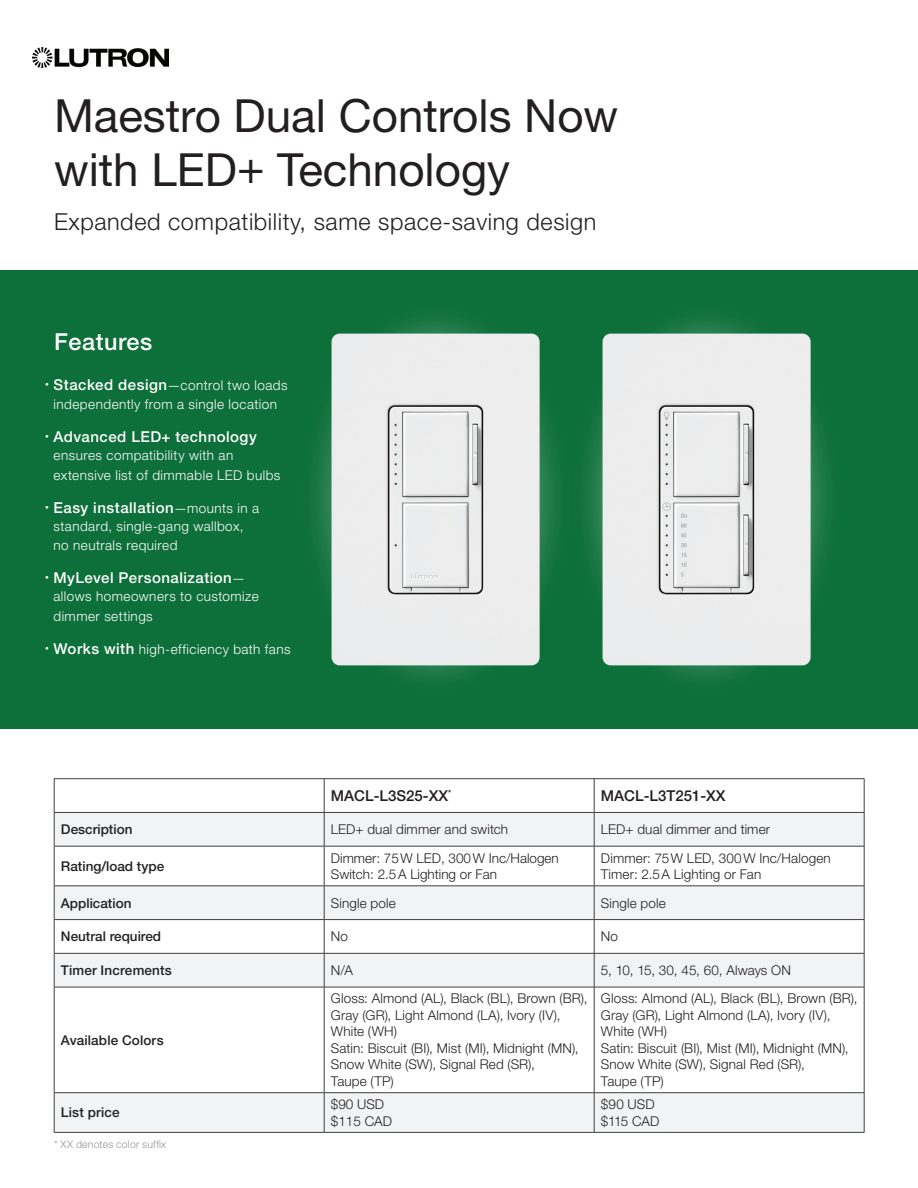
<style>
.page{position:relative;width:918px;height:1188px;background:#fff}
.page>*{position:absolute;margin:0;border:0;box-sizing:border-box;transform-origin:0 0}
.t1{font:45.75px/54px "Helvetica Neue LT Std";color:#231f20}
.t2{font:300 23.4px "Helvetica Neue LT Std";letter-spacing:.025em;color:#231f20}
.t3{font:500 23.4px "Helvetica Neue LT Std";letter-spacing:.025em;color:#fff}
.t4{font:500 15px "Helvetica Neue LT Std";letter-spacing:.03em;color:#fff}
.t5{font:500 15px "Helvetica Neue LT Std";color:#231f20}
.t6{font:300 13.5px/16.5px "Helvetica Neue LT Std";letter-spacing:.01em;color:#231f20}
.t7{font:300 13.5px/19.5px "Helvetica Neue LT Std";letter-spacing:.035em;color:#fff}
.t8{font:500 13.5px "Helvetica Neue LT Std";color:#222}
.t9{font:300 10.5px "Helvetica Neue LT Std";letter-spacing:.015em;color:#939598}
.s1{font-weight:500;font-size:15px}
.s2{font-weight:300;font-size:13.5px}
</style>
<div class="page">
<div style="left:0;top:270px;width:918px;height:459px;background:#0d6f39"></div>
<svg style="left:55px;top:779px;width:809px;height:33px"></svg>
<div style="left:55px;top:813px;width:809px;height:319px;background:#f2f3f4"></div>
<svg style="left:55px;top:847px;width:809px;height:245px"></svg>
<hr style="left:54px;top:846px;width:1px;height:40px;background:#413f3e">
<hr style="left:324px;top:846px;width:1px;height:40px;background:#413f3e">
<hr style="left:594px;top:846px;width:1px;height:40px;background:#413f3e">
<hr style="left:864px;top:846px;width:1px;height:40px;background:#413f3e">
<hr style="left:54px;top:886px;width:270px;height:1px;background:#413f3e">
<hr style="left:54px;top:886px;width:1px;height:33px;background:#413f3e">
<hr style="left:324px;top:886px;width:270px;height:1px;background:#413f3e">
<hr style="left:324px;top:886px;width:1px;height:33px;background:#413f3e">
<hr style="left:594px;top:886px;width:270px;height:1px;background:#413f3e">
<hr style="left:594px;top:886px;width:1px;height:33px;background:#413f3e">
<hr style="left:864px;top:886px;width:1px;height:33px;background:#413f3e">
<hr style="left:54px;top:919px;width:270px;height:1px;background:#413f3e">
<hr style="left:54px;top:920px;width:1px;height:33px;background:#413f3e">
<hr style="left:324px;top:919px;width:270px;height:1px;background:#413f3e">
<hr style="left:324px;top:920px;width:1px;height:33px;background:#413f3e">
<hr style="left:594px;top:919px;width:270px;height:1px;background:#413f3e">
<hr style="left:594px;top:920px;width:1px;height:33px;background:#413f3e">
<hr style="left:864px;top:920px;width:1px;height:33px;background:#413f3e">
<hr style="left:54px;top:953px;width:270px;height:1px;background:#413f3e">
<hr style="left:54px;top:954px;width:1px;height:33px;background:#413f3e">
<hr style="left:324px;top:953px;width:270px;height:1px;background:#413f3e">
<hr style="left:324px;top:954px;width:1px;height:33px;background:#413f3e">
<hr style="left:594px;top:953px;width:270px;height:1px;background:#413f3e">
<hr style="left:594px;top:954px;width:1px;height:33px;background:#413f3e">
<hr style="left:864px;top:954px;width:1px;height:33px;background:#413f3e">
<hr style="left:54px;top:987px;width:270px;height:1px;background:#413f3e">
<hr style="left:54px;top:987px;width:1px;height:106px;background:#413f3e">
<hr style="left:324px;top:987px;width:1px;height:106px;background:#413f3e">
<hr style="left:594px;top:987px;width:1px;height:106px;background:#413f3e">
<hr style="left:864px;top:987px;width:1px;height:106px;background:#413f3e">
<hr style="left:54px;top:1092px;width:270px;height:1px;background:#413f3e">
<hr style="left:54px;top:1093px;width:1px;height:39px;background:#413f3e">
<hr style="left:324px;top:1093px;width:1px;height:39px;background:#413f3e">
<hr style="left:594px;top:1093px;width:1px;height:39px;background:#413f3e">
<hr style="left:864px;top:1093px;width:1px;height:39px;background:#413f3e">
<hr style="left:54px;top:1132px;width:270px;height:1px;background:#413f3e">
<hr style="left:324px;top:1132px;width:270px;height:1px;background:#413f3e">
<hr style="left:594px;top:1132px;width:270px;height:1px;background:#413f3e">
<hr style="left:54px;top:778px;width:270px;height:1px;background:#413f3e">
<hr style="left:54px;top:779px;width:1px;height:33px;background:#413f3e">
<hr style="left:324px;top:778px;width:270px;height:1px;background:#413f3e">
<hr style="left:324px;top:779px;width:1px;height:33px;background:#413f3e">
<hr style="left:594px;top:778px;width:270px;height:1px;background:#413f3e">
<hr style="left:594px;top:779px;width:1px;height:33px;background:#413f3e">
<hr style="left:864px;top:779px;width:1px;height:33px;background:#413f3e">
<hr style="left:54px;top:812px;width:270px;height:1px;background:#413f3e">
<hr style="left:54px;top:813px;width:1px;height:33px;background:#413f3e">
<hr style="left:324px;top:812px;width:270px;height:1px;background:#413f3e">
<hr style="left:324px;top:813px;width:1px;height:33px;background:#413f3e">
<hr style="left:594px;top:812px;width:270px;height:1px;background:#413f3e">
<hr style="left:594px;top:813px;width:1px;height:33px;background:#413f3e">
<hr style="left:864px;top:813px;width:1px;height:33px;background:#413f3e">
<hr style="left:54px;top:846px;width:270px;height:1px;background:#413f3e">
<hr style="left:324px;top:846px;width:270px;height:1px;background:#413f3e">
<hr style="left:594px;top:846px;width:270px;height:1px;background:#413f3e">
<hr style="left:324px;top:987px;width:270px;height:1px;background:#413f3e">
<hr style="left:594px;top:987px;width:270px;height:1px;background:#413f3e">
<hr style="left:324px;top:1092px;width:270px;height:1px;background:#413f3e">
<hr style="left:594px;top:1092px;width:270px;height:1px;background:#413f3e">
<div style="left:296px;top:300px;width:279px;height:398px;background:#fff;opacity:.35"></div>
<div style="left:567px;top:300px;width:279px;height:398px;background:#fff;opacity:.35"></div>
<img style="left:332px;top:334px;width:208px;height:331px">
<img style="left:603px;top:334px;width:208px;height:331px">
<img style="left:32px;top:47px;width:136px;height:21px">
<h1 class="t1" style="left:54px;top:88px;width:566px">Maestro Dual Controls Now with LED+ Technology</h1>
<h2 class="t2" style="left:54px;top:207px;width:544px">Expanded compatibility, same space-saving design</h2>
<h2 class="t3" style="left:54px;top:328px;width:100px">Features</h2>
<p class="t7" style="left:45px;top:375px;width:244px;text-align:center"><sup>•</sup> <span class="s1">Stacked design</span>—control two loads independently from a single location</p>
<p class="t4" style="left:45px;top:428px;width:213px"><sup>•</sup> Advanced LED+ technology</p>
<p class="t7" style="left:53px;top:446px;width:228px">ensures compatibility with an extensive list of dimmable LED bulbs</p>
<p class="t4" style="left:45px;top:499px;width:216px"><sup>•</sup> Easy installation<span class="s2">—mounts in a</span></p>
<p class="t7" style="left:53px;top:516px;width:192px">standard, single-gang wallbox, no neutrals required</p>
<p class="t4" style="left:45px;top:569px;width:202px"><sup>•</sup> MyLevel Personalization<span class="s2">—</span></p>
<p class="t7" style="left:53px;top:587px;width:207px">allows homeowners to customize dimmer settings</p>
<p class="t7" style="left:45px;top:639px;width:247px"><sup>•</sup> <span class="s1">Works with</span> high-efficiency bath fans</p>
<p class="t5" style="left:331px;top:787px;width:122px">MACL-L3S25-XX<sup>*</sup></p>
<p class="t5" style="left:601px;top:787px;width:126px">MACL-L3T251-XX</p>
<p class="t8" style="left:61px;top:821px;width:73px">Description</p>
<p class="t6" style="left:331px;top:821px;width:179px">LED+ dual dimmer and switch</p>
<p class="t6" style="left:601px;top:821px;width:171px">LED+ dual dimmer and timer</p>
<p class="t8" style="left:61px;top:858px;width:105px">Rating/load type</p>
<p class="t6" style="left:331px;top:849px;width:229px">Dimmer: 75W LED, 300W Inc/Halogen<br>Switch: 2.5A Lighting or Fan</p>
<p class="t6" style="left:601px;top:849px;width:231px">Dimmer: 75W LED, 300W Inc/Halogen<br>Timer: 2.5A Lighting or Fan</p>
<p class="t8" style="left:61px;top:895px;width:72px">Application</p>
<p class="t6" style="left:331px;top:894px;width:66px">Single pole</p>
<p class="t6" style="left:601px;top:894px;width:66px">Single pole</p>
<p class="t8" style="left:61px;top:928px;width:102px">Neutral required</p>
<p class="t6" style="left:331px;top:928px;width:19px">No</p>
<p class="t6" style="left:601px;top:928px;width:19px">No</p>
<p class="t8" style="left:61px;top:962px;width:112px">Timer Increments</p>
<p class="t6" style="left:331px;top:962px;width:23px">N/A</p>
<p class="t6" style="left:601px;top:962px;width:191px">5, 10, 15, 30, 45, 60, Always ON</p>
<p class="t8" style="left:61px;top:1032px;width:104px">Available Colors</p>
<p class="t6" style="left:331px;top:990px;width:258px">Gloss: Almond (AL), Black (BL), Brown (BR),<br>Gray (GR), Light Almond (LA), Ivory (IV),<br>White (WH)<br>Satin: Biscuit (BI), Mist (MI), Midnight (MN),<br>Snow White (SW), Signal Red (SR),<br>Taupe (TP)</p>
<p class="t6" style="left:601px;top:990px;width:258px">Gloss: Almond (AL), Black (BL), Brown (BR),<br>Gray (GR), Light Almond (LA), Ivory (IV),<br>White (WH)<br>Satin: Biscuit (BI), Mist (MI), Midnight (MN),<br>Snow White (SW), Signal Red (SR),<br>Taupe (TP)</p>
<p class="t8" style="left:61px;top:1104px;width:60px">List price</p>
<p class="t6" style="left:331px;top:1096px;width:63px">$90 USD $115 CAD</p>
<p class="t6" style="left:601px;top:1096px;width:60px">$90 USD $115 CAD</p>
<p class="t9" style="left:54px;top:1137px;width:114px">* XX denotes color suffix</p>
</div>
